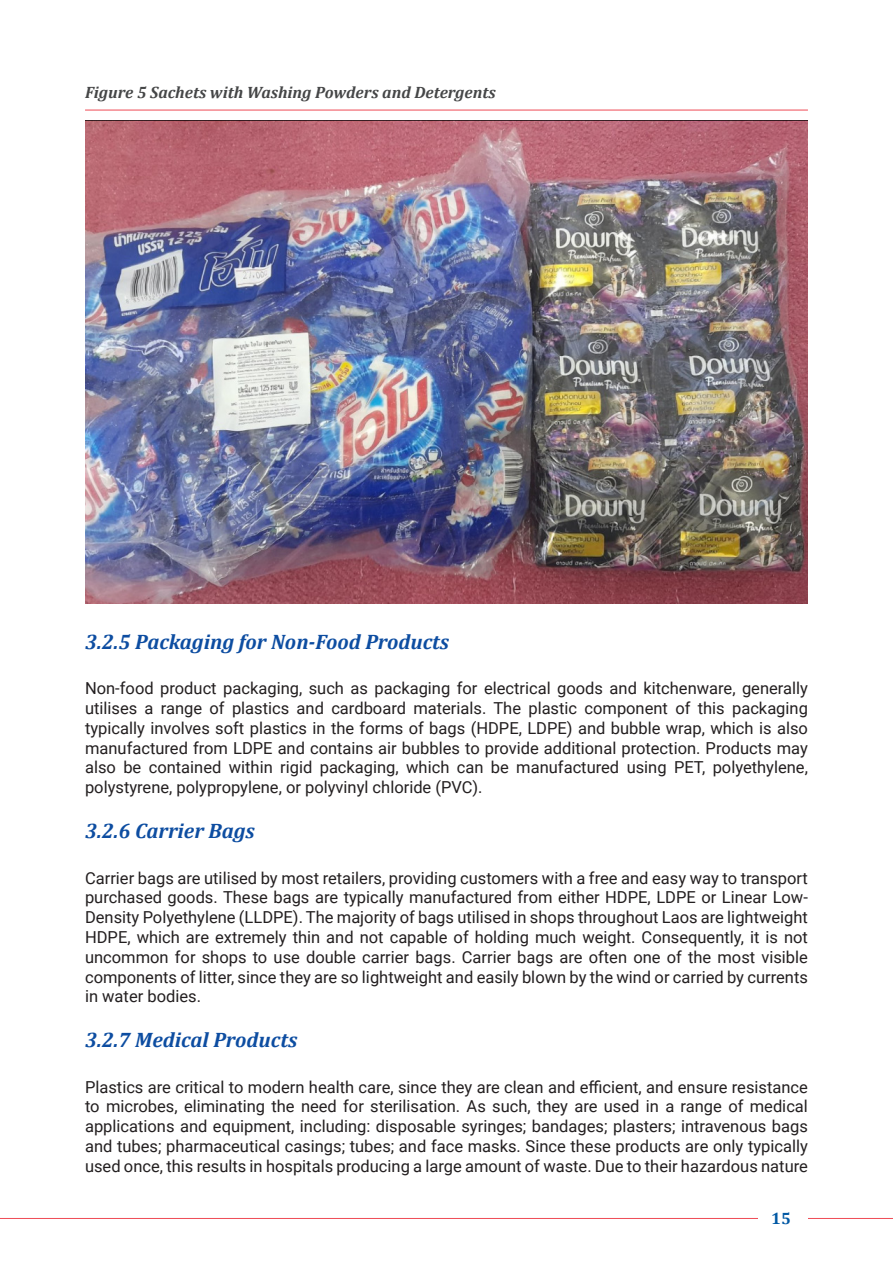
<style>
.page{position:relative;width:893px;height:1263px;background:#fff}
.page>*{position:absolute;margin:0;border:0;box-sizing:border-box;transform-origin:0 0}
.t1{font:italic 700 21px "Cambria";color:#0d4da1}
.body{font:16.5px/19.8px "Roboto";color:#231f20;text-align:justify}
.fig_title{font:italic 700 16.5px "Cambria";color:#454647}
.t2{font:700 16.5px "Cambria";color:#0058a4}
</style>
<div class="page">
<hr style="left:0;top:1218px;width:893px;height:1px;background:#ef4b55">
<div style="left:758px;top:1204px;width:50px;height:27px;background:#fff"></div>
<hr style="left:85px;top:110px;width:723px;height:1px;background:#ef4b55">
<img style="left:85px;top:121px;width:723px;height:483px">
<p class="fig_title" style="left:85px;top:81px;width:412px">Figure 5 Sachets with Washing Powders and Detergents</p>
<p class="t1" style="left:85px;top:627px;width:366px">3.2.5 Packaging for Non-Food Products</p>
<p class="body" style="left:85px;top:678px;width:724px">Non-food product packaging, such as packaging for electrical goods and kitchenware, generally utilises a range of plastics and cardboard materials. The plastic component of this packaging typically involves soft plastics in the forms of bags (HDPE, LDPE) and bubble wrap, which is also manufactured from LDPE and contains air bubbles to provide additional protection. Products may also be contained within rigid packaging, which can be manufactured using PET, polyethylene, polystyrene, polypropylene, or polyvinyl chloride (PVC).</p>
<p class="t1" style="left:85px;top:816px;width:171px">3.2.6 Carrier Bags</p>
<p class="body" style="left:85px;top:867px;width:724px">Carrier bags are utilised by most retailers, providing customers with a free and easy way to transport purchased goods. These bags are typically manufactured from either HDPE, LDPE or Linear Low-Density Polyethylene (LLDPE). The majority of bags utilised in shops throughout Laos are lightweight HDPE, which are extremely thin and not capable of holding much weight. Consequently, it is not uncommon for shops to use double carrier bags. Carrier bags are often one of the most visible components of litter, since they are so lightweight and easily blown by the wind or carried by currents in water bodies.</p>
<p class="t1" style="left:85px;top:1025px;width:214px">3.2.7 Medical Products</p>
<p class="body" style="left:85px;top:1076px;width:724px">Plastics are critical to modern health care, since they are clean and efficient, and ensure resistance to microbes, eliminating the need for sterilisation. As such, they are used in a range of medical applications and equipment, including: disposable syringes; bandages; plasters; intravenous bags and tubes; pharmaceutical casings; tubes; and face masks. Since these products are only typically used once, this results in hospitals producing a large amount of waste. Due to their hazardous nature</p>
<p class="t2" style="left:771px;top:1207px;width:21px">15</p>
</div>
